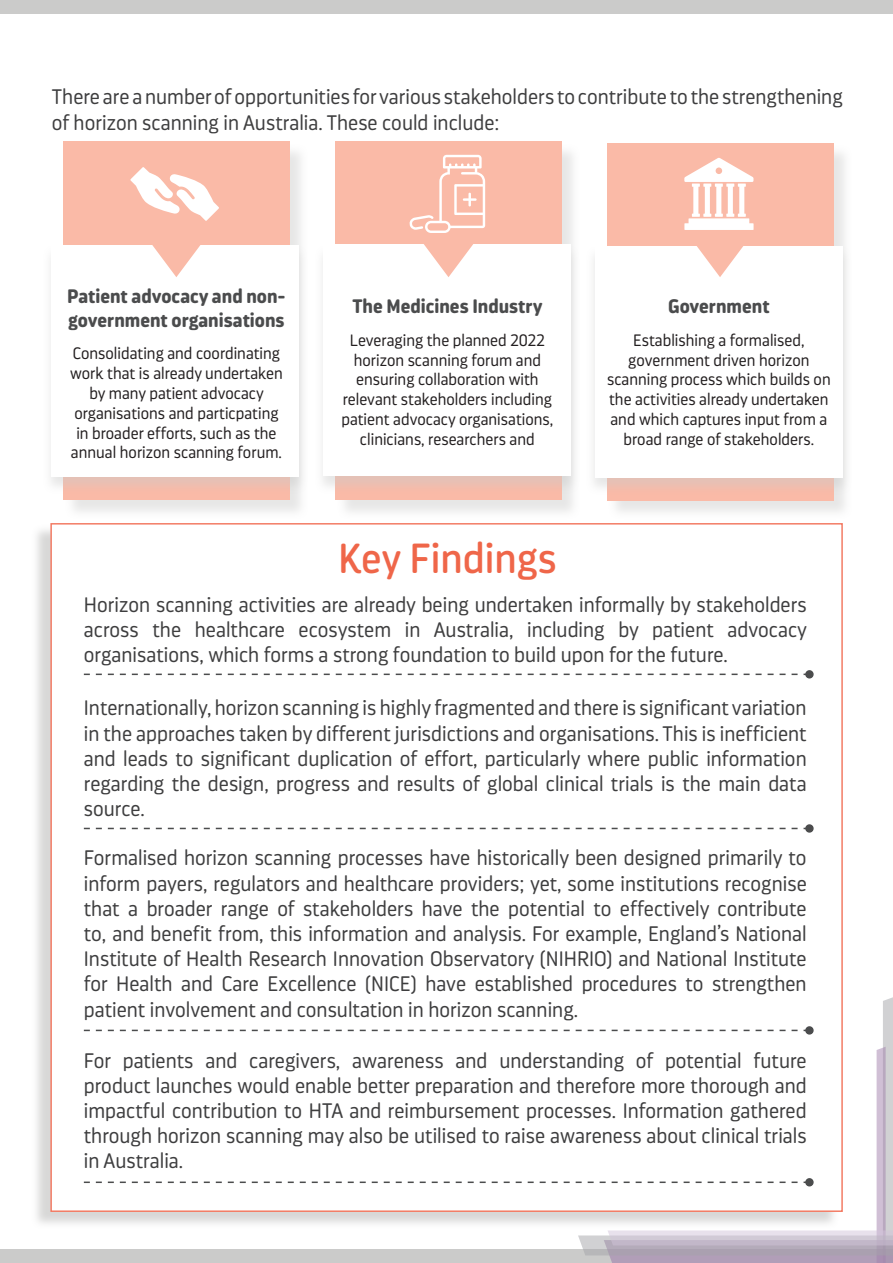
<style>
.page{position:relative;width:893px;height:1263px;background:#fff}
.page>*{position:absolute;margin:0;border:0;box-sizing:border-box;transform-origin:0 0}
._03_Heading_1{font:42px "Darwin Pro Rd";color:#ef6649}
._02_Section_Introduc{font:300 21px/25.2px "Darwin Ess Rd";color:#3e3e3f;text-align:justify}
._05_Pull_Out_Box___H{font:700 19.5px/23.4px "Darwin Pro Rd";color:#4b4c4d}
._05_Pull_Out_Box___B{font:300 16.5px/19.8px "Darwin Ess Rd";color:#231f20;text-align:center}
</style>
<div class="page">
<div style="left:0;top:0;width:893px;height:14px;background:#cbcbca"></div>
<div style="left:0;top:1249px;width:893px;height:14px;background:#cbcbca"></div>
<div style="left:31px;top:524px;width:809px;height:706px;background:#cbcbca;opacity:.75"></div>
<div style="left:50px;top:523px;width:793px;height:689px;background:#fff;border:2px solid #f37c65"></div>
<svg style="left:84px;top:994px;width:809px;height:269px"></svg>
<div style="left:806px;top:1027px;width:7px;height:7px;background:#4b4c4d;border-radius:50%"></div>
<div style="left:805px;top:1026px;width:9px;height:8px;border:2px solid #4b4c4d;border-radius:50%"></div>
<svg style="left:84px;top:828px;width:721px;height:1px"></svg>
<div style="left:806px;top:825px;width:7px;height:7px;background:#4b4c4d;border-radius:50%"></div>
<div style="left:805px;top:824px;width:9px;height:9px;border:2px solid #4b4c4d;border-radius:50%"></div>
<svg style="left:84px;top:673px;width:721px;height:2px"></svg>
<div style="left:806px;top:671px;width:7px;height:7px;background:#4b4c4d;border-radius:50%"></div>
<div style="left:805px;top:670px;width:9px;height:8px;border:2px solid #4b4c4d;border-radius:50%"></div>
<div style="left:64px;top:144px;width:245px;height:376px;background:#cbcbca;opacity:.46"></div>
<div style="left:63px;top:142px;width:227px;height:358px;background:#fabaa7"></div>
<div style="left:42px;top:244px;width:267px;height:250px;background:#cbcbca;opacity:.46"></div>
<div style="left:51px;top:245px;width:248px;height:231px;background:#fff"></div>
<svg style="left:150px;top:244px;width:53px;height:33px"></svg>
<div style="left:336px;top:143px;width:245px;height:377px;background:#cbcbca;opacity:.46"></div>
<div style="left:335px;top:142px;width:227px;height:358px;background:#fabaa7"></div>
<div style="left:314px;top:244px;width:267px;height:250px;background:#cbcbca;opacity:.46"></div>
<div style="left:323px;top:245px;width:248px;height:231px;background:#fff"></div>
<svg style="left:422px;top:244px;width:53px;height:33px"></svg>
<div style="left:608px;top:145px;width:244px;height:375px;background:#cbcbca;opacity:.46"></div>
<div style="left:607px;top:143px;width:226px;height:357px;background:#fabaa7"></div>
<div style="left:586px;top:245px;width:266px;height:250px;background:#cbcbca;opacity:.46"></div>
<div style="left:595px;top:246px;width:248px;height:231px;background:#fff"></div>
<svg style="left:693px;top:245px;width:53px;height:32px"></svg>
<svg style="left:130px;top:167px;width:89px;height:54px"></svg>
<svg style="left:409px;top:155px;width:76px;height:78px"></svg>
<svg style="left:684px;top:158px;width:70px;height:72px"></svg>
<p class="_02_Section_Introduc" style="left:52px;top:85px;width:792px">There are a number of opportunities for various stakeholders to contribute to the strengthening of horizon scanning in Australia. These could include:</p>
<p class="_05_Pull_Out_Box___H" style="left:67px;top:284px;width:220px">Patient advocacy and non&shy;government organisations</p>
<p class="_05_Pull_Out_Box___B" style="left:70px;top:344px;width:214px">Consolidating and coordinating work that is already undertaken by many patient advocacy organisations and particpating in broader efforts, such as the annual horizon scanning forum.</p>
<p class="_05_Pull_Out_Box___H" style="left:353px;top:294px;width:192px">The Medicines Industry</p>
<p class="_05_Pull_Out_Box___B" style="left:341px;top:330px;width:213px">Leveraging the planned 2022 horizon scanning forum and ensuring collaboration with relevant stakeholders including patient advocacy organisations, clinicians, researchers and</p>
<p class="_05_Pull_Out_Box___H" style="left:668px;top:294px;width:103px">Government</p>
<p class="_05_Pull_Out_Box___B" style="left:607px;top:330px;width:225px">Establishing a formalised, government driven horizon scanning process which builds on the activities already undertaken and which captures input from a broad range of stakeholders.</p>
<p class="_03_Heading_1" style="left:338px;top:531px;width:220px">Key Findings</p>
<p class="_02_Section_Introduc" style="left:84px;top:592px;width:725px">Horizon scanning activities are already being undertaken informally by stakeholders across the healthcare ecosystem in Australia, including by patient advocacy organisations, which forms a strong foundation to build upon for the future.</p>
<p class="_02_Section_Introduc" style="left:84px;top:696px;width:724px">Internationally, horizon scanning is highly fragmented and there is significant variation in the approaches taken by different jurisdictions and organisations. This is inefficient and leads to significant duplication of effort, particularly where public information regarding the design, progress and results of global clinical trials is the main data source.</p>
<p class="_02_Section_Introduc" style="left:84px;top:846px;width:724px">Formalised horizon scanning processes have historically been designed primarily to inform payers, regulators and healthcare providers; yet, some institutions recognise that a broader range of stakeholders have the potential to effectively contribute to, and benefit from, this information and analysis. For example, England’s National Institute of Health Research Innovation Observatory (NIHRIO) and National Institute for Health and Care Excellence (NICE) have established procedures to strengthen patient involvement and consultation in horizon scanning.</p>
<p class="_02_Section_Introduc" style="left:84px;top:1048px;width:724px">For patients and caregivers, awareness and understanding of potential future product launches would enable better preparation and therefore more thorough and impactful contribution to HTA and reimbursement processes. Information gathered through horizon scanning may also be utilised to raise awareness about clinical trials in Australia.</p>
</div>
